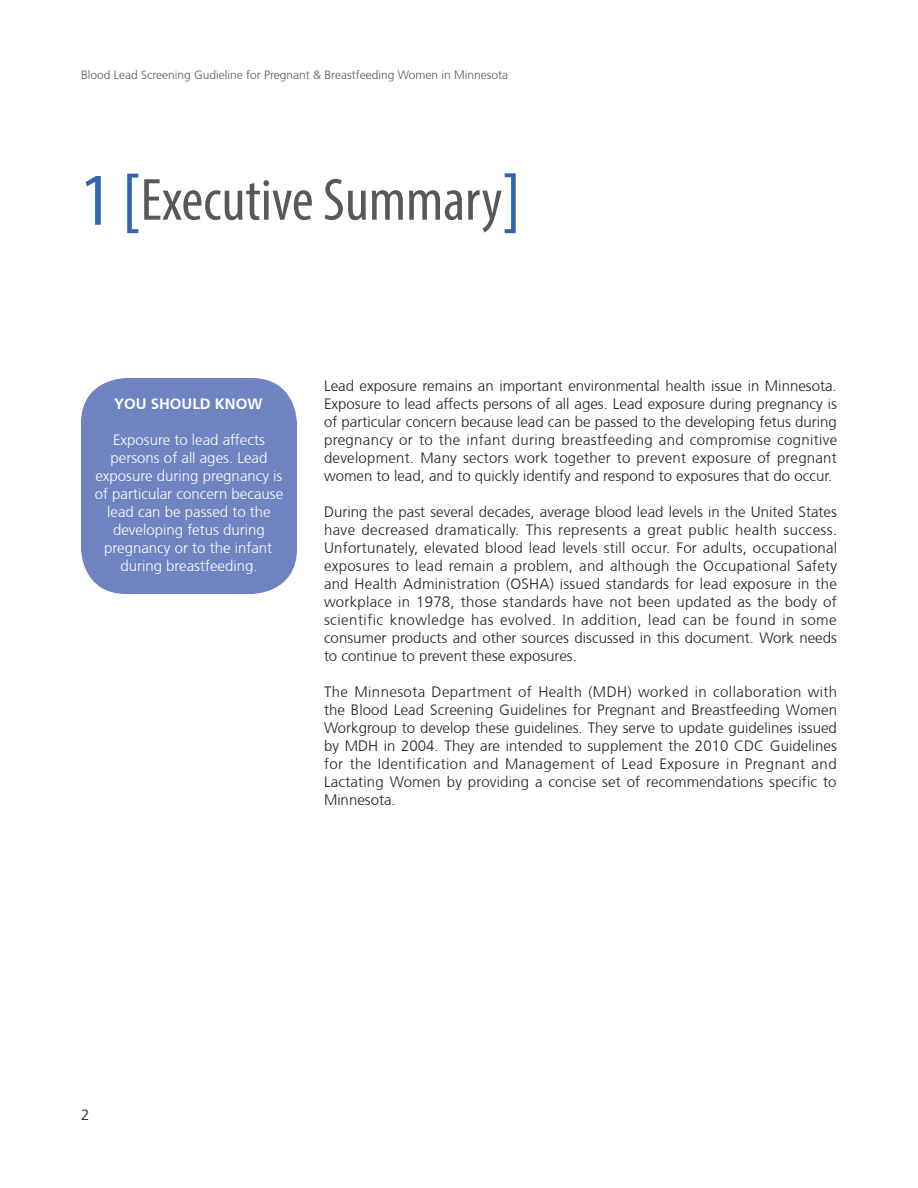
<style>
.page{position:relative;width:918px;height:1188px;background:#fff}
.page>*{position:absolute;margin:0;border:0;box-sizing:border-box;transform-origin:0 0}
.t1{font:condensed 60px "Myriad Pro";color:#57585a}
.t2{font:300 15px/18px "Frutiger CE";color:#231f20;text-align:justify}
.t3{font:300 15px/18px "Frutiger CE";color:#fff;text-align:center}
.t4{font:700 15px "Frutiger CE";color:#fff}
.t5{font:300 12px "Frutiger CE";color:#57585a}
.s1{font-size:75px;color:#3463af}
</style>
<div class="page">
<div style="left:81px;top:378px;width:216px;height:216px;background:#6f83c1;border-radius:45px"></div>
<p class="t5" style="left:81px;top:68px;width:429px">Blood Lead Screening Gudieline for Pregnant &amp; Breastfeeding Women in Minnesota</p>
<h2 class="t1" style="left:81px;top:164px;width:442px"><span class="s1">1 [</span>Executive Summary<span class="s1">]</span></h2>
<p class="t4" style="left:114px;top:395px;width:150px">YOU SHOULD KNOW</p>
<p class="t3" style="left:95px;top:430px;width:190px">Exposure to lead affects persons of all ages. Lead exposure during pregnancy is of particular concern because lead can be passed to the developing fetus during pregnancy or to the infant during breastfeeding.</p>
<p class="t2" style="left:324px;top:376px;width:515px">Lead exposure remains an important environmental health issue in Minnesota.<br>Exposure to lead affects persons of all ages. Lead exposure during pregnancy is of particular concern because lead can be passed to the developing fetus during pregnancy or to the infant during breastfeeding and compromise cognitive development. Many sectors work together to prevent exposure of pregnant women to lead, and to quickly identify and respond to exposures that do occur.</p>
<p class="t2" style="left:324px;top:502px;width:515px">During the past several decades, average blood lead levels in the United States have decreased dramatically. This represents a great public health success.<br>Unfortunately, elevated blood lead levels still occur. For adults, occupational exposures to lead remain a problem, and although the Occupational Safety and Health Administration (OSHA) issued standards for lead exposure in the workplace in 1978, those standards have not been updated as the body of scientific knowledge has evolved. In addition, lead can be found in some consumer products and other sources discussed in this document. Work needs to continue to prevent these exposures.</p>
<p class="t2" style="left:324px;top:682px;width:515px">The Minnesota Department of Health (MDH) worked in collaboration with the Blood Lead Screening Guidelines for Pregnant and Breastfeeding Women Workgroup to develop these guidelines. They serve to update guidelines issued by MDH in 2004. They are intended to supplement the 2010 CDC Guidelines for the Identification and Management of Lead Exposure in Pregnant and Lactating Women by providing a concise set of recommendations specific to Minnesota.</p>
<p class="t2" style="left:81px;top:1105px;width:10px">2</p>
</div>
